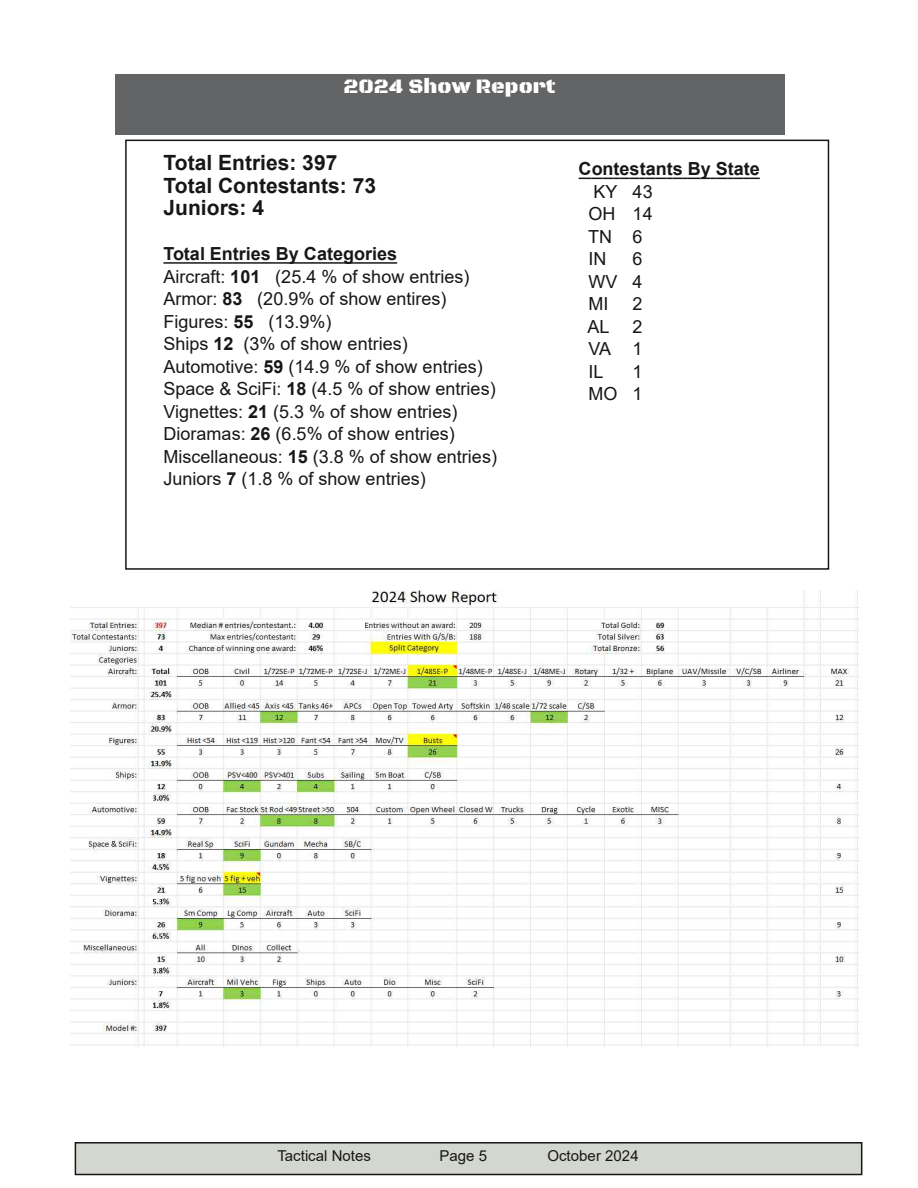
<style>
.page{position:relative;width:918px;height:1188px;background:#fff}
.page>*{position:absolute;margin:0;border:0;box-sizing:border-box;transform-origin:0 0}
.t1{font:700 21px/22.5px "Arial";color:#181715}
.t2{font:21px "Black Ops One";color:#fff}
.t3{font:18px/22.5px "Arial";color:#181715}
.t4{font:700 18px "Arial";color:#181715}
.t5{font:15px "Arial";letter-spacing:.005em;color:#181715}
.s1{font-weight:700}
</style>
<div class="page">
<div style="left:75px;top:1143px;width:787px;height:31px;background:#d3d7cf"></div>
<div style="left:75px;top:1142px;width:787px;height:33px;border:2px solid #181715"></div>
<div style="left:116px;top:74px;width:669px;height:60px;background:#636466"></div>
<svg style="left:163px;top:262px;width:234px;height:2px"></svg>
<svg style="left:579px;top:178px;width:181px;height:1px"></svg>
<img style="left:70px;top:590px;width:789px;height:457px">
<div style="left:125px;top:140px;width:704px;height:430px;border:2px solid #181715"></div>
<p class="t2" style="left:344px;top:74px;width:214px">2024 Show Report</p>
<p class="t1" style="left:163px;top:152px;width:214px">Total Entries: 397<br>Total Contestants: 73<br>Juniors: 4</p>
<p class="t3" style="left:163px;top:243px;width:335px"><span class="s1">Total Entries By Categories<br></span>Aircraft: <span class="s1">101</span> (25.4 % of show entries)<br>Armor: <span class="s1">83</span> (20.9% of show entires)<br>Figures: <span class="s1">55</span> (13.9%)<br>Ships <span class="s1">12</span> (3% of show entries)<br>Automotive: <span class="s1">59</span> (14.9 % of show entries)<br>Space &amp; SciFi: <span class="s1">18</span> (4.5 % of show entries)<br>Vignettes: <span class="s1">21</span> (5.3 % of show entries)<br>Dioramas: <span class="s1">26</span> (6.5% of show entries)<br>Miscellaneous: <span class="s1">15</span> (3.8 % of show entries)<br>Juniors <span class="s1">7</span> (1.8 % of show entries)</p>
<p class="t4" style="left:579px;top:159px;width:183px">Contestants By State</p>
<p class="t3" style="left:588px;top:180px;width:66px">KY 43<br>OH 14<br>TN 6<br>IN</p>
<p class="t3" style="left:589px;top:248px;width:56px;text-align:justify;text-indent:44px">6<br>WV 4<br>MI</p>
<p class="t3" style="left:633px;top:293px;width:12px">2</p>
<p class="t3" style="left:589px;top:315px;width:56px;text-align:justify;text-indent:44px">2<br>VA 1<br>IL</p>
<p class="t3" style="left:587px;top:315px;width:24px">AL</p>
<p class="t3" style="left:589px;top:360px;width:56px;text-align:right">1<br>MO 1</p>
<p class="t5" style="left:277px;top:1148px;width:95px">Tactical Notes</p>
<p class="t5" style="left:439px;top:1148px;width:49px">Page 5</p>
<p class="t5" style="left:547px;top:1148px;width:93px">October 2024</p>
</div>
